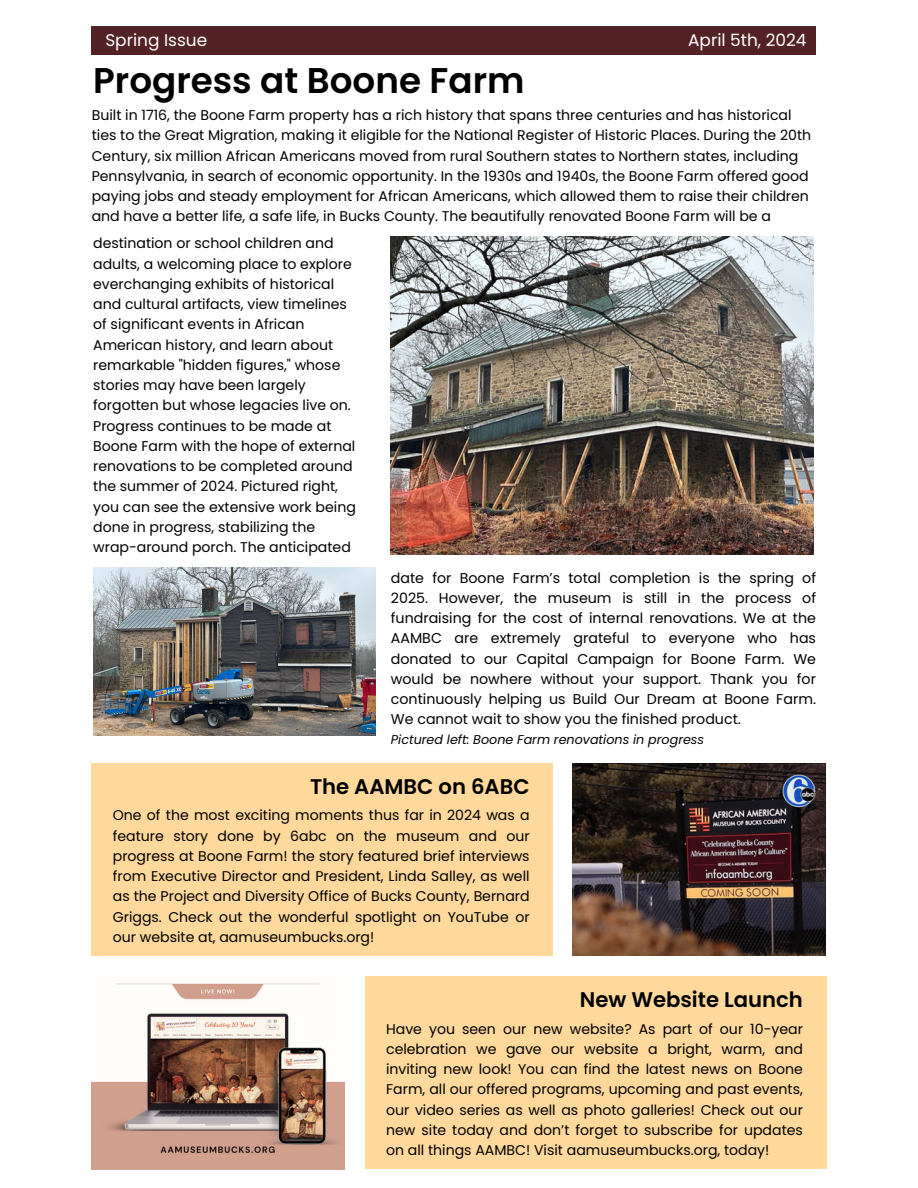
<style>
.page{position:relative;width:918px;height:1188px;background:#fff}
.page>*{position:absolute;margin:0;border:0;box-sizing:border-box;transform-origin:0 0}
.t1{font:600 35.7px "Poppins";color:#000}
.t2{font:600 21.15px "Poppins";color:#000}
.t3{font:16.95px "Poppins";color:#fff}
.t4{font:14.25px/20.1px "Poppins";color:#000;text-align:justify}
.t5{font:14.1px/20.2px "Poppins";color:#000}
.t6{font:italic 12.75px "Poppins";color:#000}
</style>
<div class="page">
<img style="left:391px;top:237px;width:423px;height:318px">
<img style="left:93px;top:567px;width:283px;height:169px">
<img style="left:573px;top:763px;width:253px;height:192px">
<div style="left:92px;top:27px;width:724px;height:28px;background:#532225"></div>
<div style="left:92px;top:763px;width:461px;height:192px;background:#ffd89b"></div>
<img style="left:92px;top:983px;width:253px;height:186px">
<div style="left:365px;top:977px;width:461px;height:192px;background:#ffd89b"></div>
<h1 class="t3" style="left:105px;top:28px;width:103px">Spring Issue</h1>
<p class="t3" style="left:688px;top:28px;width:120px">April 5th, 2024</p>
<h3 class="t1" style="left:93px;top:55px;width:433px">Progress at Boone Farm</h3>
<h3 class="t5" style="left:92px;top:105px;width:721px">Built in 1716, the Boone Farm property has a rich history that spans three centuries and has historical ties to the Great Migration, making it eligible for the National Register of Historic Places. During the 20th Century, six million African Americans moved from rural Southern states to Northern states, including Pennsylvania, in search of economic opportunity. In the 1930s and 1940s, the Boone Farm offered good paying jobs and steady employment for African Americans, which allowed them to raise their children and have a better life, a safe life, in Bucks County. The beautifully renovated Boone Farm will be a</h3>
<p class="t5" style="left:93px;top:233px;width:264px">destination or school children and adults, a welcoming place to explore everchanging exhibits of historical and cultural artifacts, view timelines of significant events in African American history, and learn about remarkable "hidden figures," whose stories may have been largely forgotten but whose legacies live on.<br>Progress continues to be made at Boone Farm with the hope of external renovations to be completed around the summer of 2024. Pictured right, you can see the extensive work being done in progress, stabilizing the wrap-around porch. The anticipated</p>
<p class="t4" style="left:391px;top:568px;width:427px">date for Boone Farm’s total completion is the spring of 2025. However, the museum is still in the process of fundraising for the cost of internal renovations. We at the AAMBC are extremely grateful to everyone who has donated to our Capital Campaign for Boone Farm. We would be nowhere without your support. Thank you for continuously helping us Build Our Dream at Boone Farm.<br>We cannot wait to show you the finished product.</p>
<p class="t6" style="left:391px;top:731px;width:315px">Pictured left: Boone Farm renovations in progress</p>
<h2 class="t2" style="left:310px;top:772px;width:221px">The AAMBC on 6ABC</h2>
<p class="t5" style="left:113px;top:805px;width:418px;text-align:justify">One of the most exciting moments thus far in 2024 was a feature story done by 6abc on the museum and our progress at Boone Farm! the story featured brief interviews from Executive Director and President, Linda Salley, as well as the Project and Diversity Office of Bucks County, Bernard Griggs. Check out the wonderful spotlight on YouTube or our website at, aamuseumbucks.org!</p>
<h2 class="t2" style="left:580px;top:985px;width:225px">New Website Launch</h2>
<p class="t5" style="left:386px;top:1019px;width:418px;text-align:justify">Have you seen our new website? As part of our 10-year celebration we gave our website a bright, warm, and inviting new look! You can find the latest news on Boone Farm, all our offered programs, upcoming and past events, our video series as well as photo galleries! Check out our new site today and don’t forget to subscribe for updates on all things AAMBC! Visit aamuseumbucks.org, today!</p>
</div>
